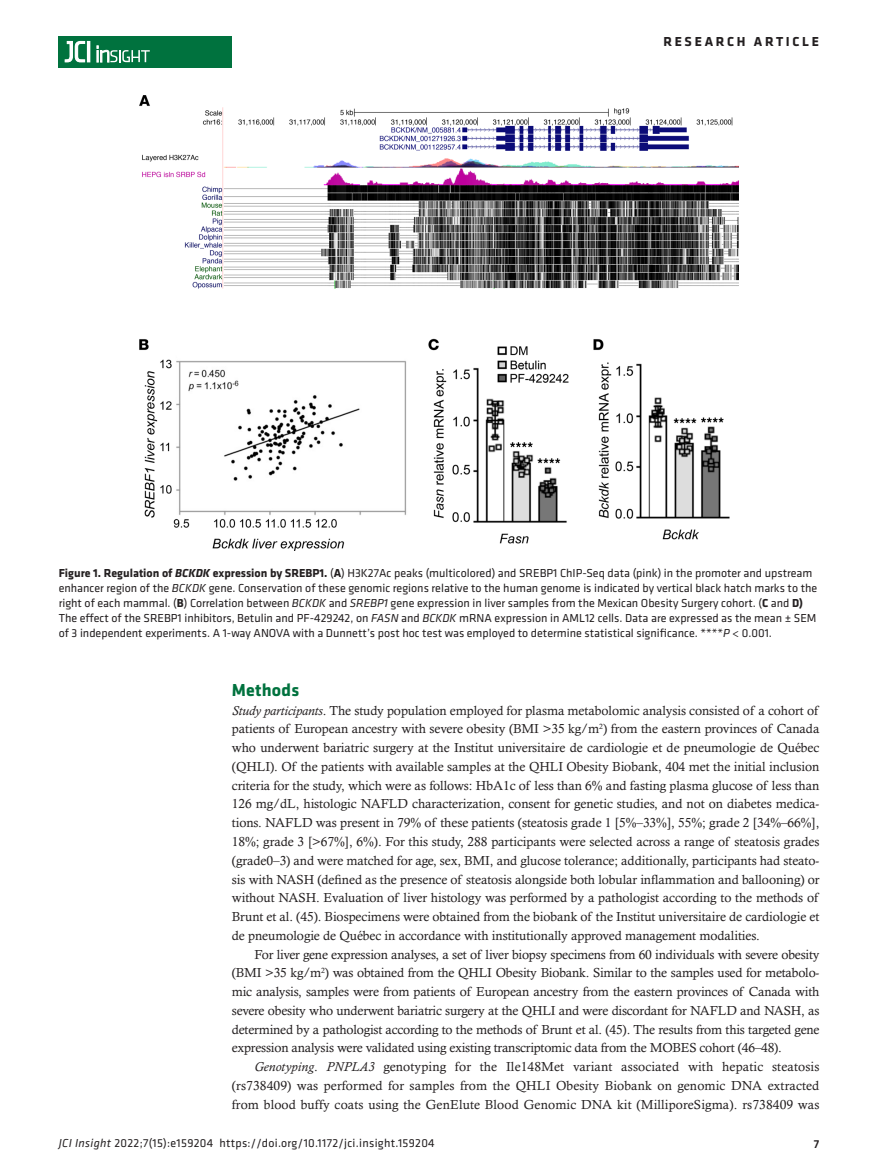
<style>
.page{position:relative;width:878px;height:1175px;background:#fff}
.page>*{position:absolute;margin:0;border:0;box-sizing:border-box;transform-origin:0 0}
.t1{font:700 18px "Klavika";letter-spacing:.01em;color:#00723e}
.t2{font:700 13.5px "Klavika Basic";letter-spacing:.2em;color:#231f20}
.t3{font:13.2px/18.8px "Calisto MT Std";letter-spacing:-.005em;color:#231f20;text-align:justify}
.t4{font:12px/15px "Klavika Basic";color:#231f20}
.t5{font:12px "Klavika Basic";letter-spacing:.025em;color:#231f20}
.t6{font:500 12px "Klavika Basic";color:#231f20}
.s1{font-weight:700}
.s2{font-weight:700;font-style:italic}
.s3{font-style:italic}
</style>
<div class="page">
<div style="left:59px;top:36px;width:173px;height:31px;background:#00723e"></div>
<hr style="left:87px;top:41px;width:3px;height:21px;background:#fff">
<svg style="left:64px;top:41px;width:21px;height:22px"></svg>
<svg style="left:97px;top:46px;width:53px;height:16px"></svg>
<img style="left:140px;top:96px;width:598px;height:454px">
<p class="t2" style="left:663px;top:32px;width:157px">RESEARCH ARTICLE</p>
<p class="t4" style="left:59px;top:565px;width:760px"><span class="s1">Figure 1. Regulation of</span> <span class="s2">BCKDK</span> <span class="s1">expression by SREBP1.</span> (<span class="s1">A</span>) H3K27Ac peaks (multicolored) and SREBP1 ChIP-Seq data (pink) in the promoter and upstream enhancer region of the <span class="s3">BCKDK</span> gene. Conservation of these genomic regions relative to the human genome is indicated by vertical black hatch marks to the right of each mammal. (<span class="s1">B</span>) Correlation between <span class="s3">BCKDK</span> and <span class="s3">SREBP1</span> gene expression in liver samples from the Mexican Obesity Surgery cohort. (<span class="s1">C</span> and <span class="s1">D)<br></span>The effect of the SREBP1 inhibitors, Betulin and PF-429242, on <span class="s3">FASN</span> and <span class="s3">BCKDK</span> mRNA expression in AML12 cells. Data are expressed as the mean ± SEM of 3 independent experiments. A 1-way ANOVA with a Dunnett’s post hoc test was employed to determine statistical significance. ****<span class="s3">P &lt;</span> 0.001.</p>
<h1 class="t1" style="left:232px;top:677px;width:69px">Methods</h1>
<p class="t3" style="left:232px;top:700px;width:589px"><span class="s3">Study participants</span>. The study population employed for plasma metabolomic analysis consisted of a cohort of patients of European ancestry with severe obesity (BMI &gt;35 kg/m<sup>2</sup>) from the eastern provinces of Canada who underwent bariatric surgery at the Institut universitaire de cardiologie et de pneumologie de Québec (QHLI). Of the patients with available samples at the QHLI Obesity Biobank, 404 met the initial inclusion criteria for the study, which were as follows: HbA1c of less than 6% and fasting plasma glucose of less than 126 mg/dL, histologic NAFLD characterization, consent for genetic studies, and not on diabetes medica&shy;tions. NAFLD was present in 79% of these patients (steatosis grade 1 [5%–33%], 55%; grade 2 [34%–66%], 18%; grade 3 [&gt;67%], 6%). For this study, 288 participants were selected across a range of steatosis grades (grade0–3) and were matched for age, sex, BMI, and glucose tolerance; additionally, participants had steato&shy;sis with NASH (defined as the presence of steatosis alongside both lobular inflammation and ballooning) or without NASH. Evaluation of liver histology was performed by a pathologist according to the methods of Brunt et al. (45). Biospecimens were obtained from the biobank of the Institut universitaire de cardiologie et de pneumologie de Québec in accordance with institutionally approved management modalities.</p>
<p class="t3" style="left:232px;top:944px;width:589px;text-indent:22px">For liver gene expression analyses, a set of liver biopsy specimens from 60 individuals with severe obesity (BMI &gt;35 kg/m<sup>2</sup>) was obtained from the QHLI Obesity Biobank. Similar to the samples used for metabolo&shy;mic analysis, samples were from patients of European ancestry from the eastern provinces of Canada with severe obesity who underwent bariatric surgery at the QHLI and were discordant for NAFLD and NASH, as determined by a pathologist according to the methods of Brunt et al. (45). The results from this targeted gene expression analysis were validated using existing transcriptomic data from the MOBES cohort (46–48).</p>
<p class="t3" style="left:232px;top:1057px;width:589px;text-indent:23px"><span class="s3">Genotyping</span>. <span class="s3">PNPLA3</span> genotyping for the Ile148Met variant associated with hepatic steatosis (rs738409) was performed for samples from the QHLI Obesity Biobank on genomic DNA extracted from blood buffy coats using the GenElute Blood Genomic DNA kit (MilliporeSigma). rs738409 was</p>
<p class="t5" style="left:59px;top:1135px;width:377px"><span class="s3">JCI Insight</span> 2022;7(15):e159204 https://doi.org/10.1172/jci.insight.159204</p>
<p class="t6" style="left:813px;top:1135px;width:7px">7</p>
</div>
